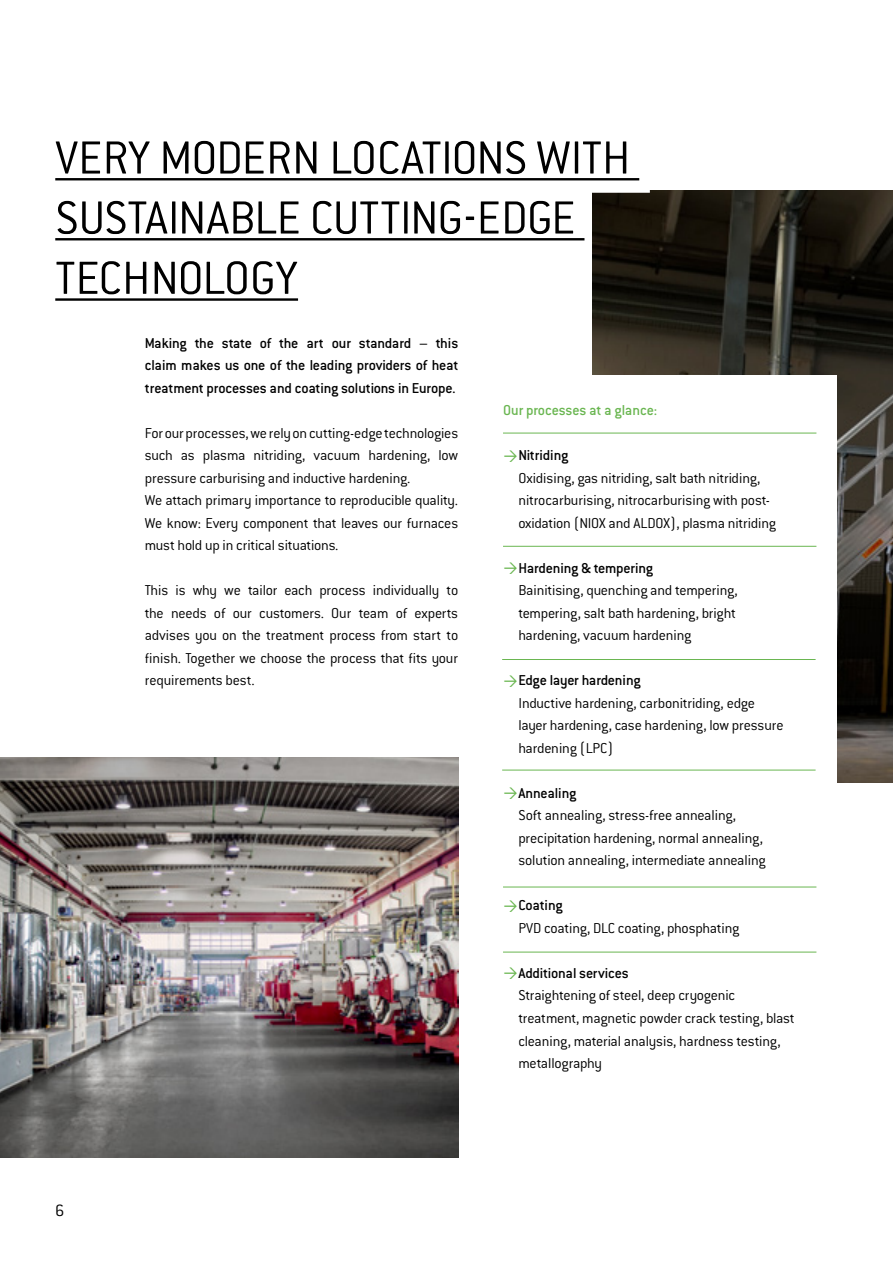
<style>
.page{position:relative;width:893px;height:1263px;background:#fff}
.page>*{position:absolute;margin:0;border:0;box-sizing:border-box;transform-origin:0 0}
.t1{font:300 51px/60.2px "Conduit ITC Pro";letter-spacing:-.01em;color:#000}
.t2{font:300 18px "Conduit ITC Pro";color:#000}
.t3{font:300 15.75px/22.5px "Conduit ITC Pro";letter-spacing:-.015em;color:#000}
.t4{font:500 15.75px/22.5px "Conduit ITC Pro";letter-spacing:-.015em;color:#000;text-align:justify}
.t5{font:500 15.75px "Conduit ITC Pro";letter-spacing:-.01em;color:#6ab651}
</style>
<div class="page">
<img style="left:593px;top:190px;width:300px;height:592px">
<div style="left:481px;top:375px;width:356px;height:722px;background:#fff"></div>
<hr style="left:503px;top:546px;width:313px;height:1px;background:#6ab651">
<hr style="left:502px;top:659px;width:314px;height:1px;background:#6ab651">
<hr style="left:502px;top:770px;width:314px;height:1px;background:#6ab651">
<hr style="left:503px;top:887px;width:313px;height:1px;background:#6ab651">
<hr style="left:503px;top:952px;width:313px;height:1px;background:#6ab651">
<hr style="left:503px;top:433px;width:313px;height:1px;background:#6ab651">
<img style="left:0;top:757px;width:458px;height:401px">
<div style="left:37px;top:121px;width:613px;height:72px;background:#fff"></div>
<hr style="left:55px;top:178px;width:584px;height:2px;background:#000">
<hr style="left:55px;top:238px;width:529px;height:2px;background:#000">
<hr style="left:55px;top:298px;width:243px;height:3px;background:#000">
<h1 class="t1" style="left:55px;top:128px;width:577px">VERY MODERN LOCATIONS WITH<br>SUSTAINABLE CUTTING-EDGE<br>TECHNOLOGY</h1>
<p class="t2" style="left:55px;top:1200px;width:11px">6</p>
<p class="t4" style="left:145px;top:332px;width:315px">Making the state of the art our standard – this claim makes us one of the leading providers of heat treatment processes and coating solutions in Europe.</p>
<p class="t3" style="left:145px;top:422px;width:315px">For our processes, we rely on cutting-edge technologies such as plasma nitriding, vacuum hardening, low pressure carburising and inductive hardening.<br>We attach primary importance to reproducible quality.<br>We know: Every component that leaves our furnaces must hold up in critical situations.</p>
<p class="t3" style="left:145px;top:579px;width:315px;text-align:justify">This is why we tailor each process individually to the needs of our customers. Our team of experts advises you on the treatment process from start to finish. Together we choose the process that fits your requirements best.</p>
<p class="t5" style="left:503px;top:402px;width:155px">Our processes at a glance:</p>
<p class="t4" style="left:518px;top:444px;width:51px">Nitriding</p>
<p class="t3" style="left:518px;top:467px;width:259px">Oxidising, gas nitriding, salt bath nitriding, nitrocarburising, nitrocarburising with post&shy;oxidation (NIOX and ALDOX), plasma nitriding</p>
<p class="t4" style="left:518px;top:557px;width:136px">Hardening &amp; tempering</p>
<p class="t3" style="left:518px;top:579px;width:221px;text-align:justify">Bainitising, quenching and tempering, tempering, salt bath hardening, bright hardening, vacuum hardening</p>
<p class="t4" style="left:518px;top:669px;width:124px">Edge layer hardening</p>
<p class="t3" style="left:518px;top:692px;width:267px">Inductive hardening, carbonitriding, edge layer hardening, case hardening, low pressure hardening (LPC)</p>
<p class="t4" style="left:518px;top:782px;width:59px">Annealing</p>
<p class="t3" style="left:518px;top:804px;width:249px">Soft annealing, stress-free annealing, precipitation hardening, normal annealing, solution annealing, intermediate annealing</p>
<p class="t4" style="left:518px;top:894px;width:46px">Coating</p>
<p class="t3" style="left:518px;top:917px;width:222px">PVD coating, DLC coating, phosphating</p>
<p class="t4" style="left:518px;top:962px;width:112px">Additional services</p>
<p class="t3" style="left:518px;top:984px;width:278px">Straightening of steel, deep cryogenic treatment, magnetic powder crack testing, blast cleaning, material analysis, hardness testing, metallography</p>
</div>
